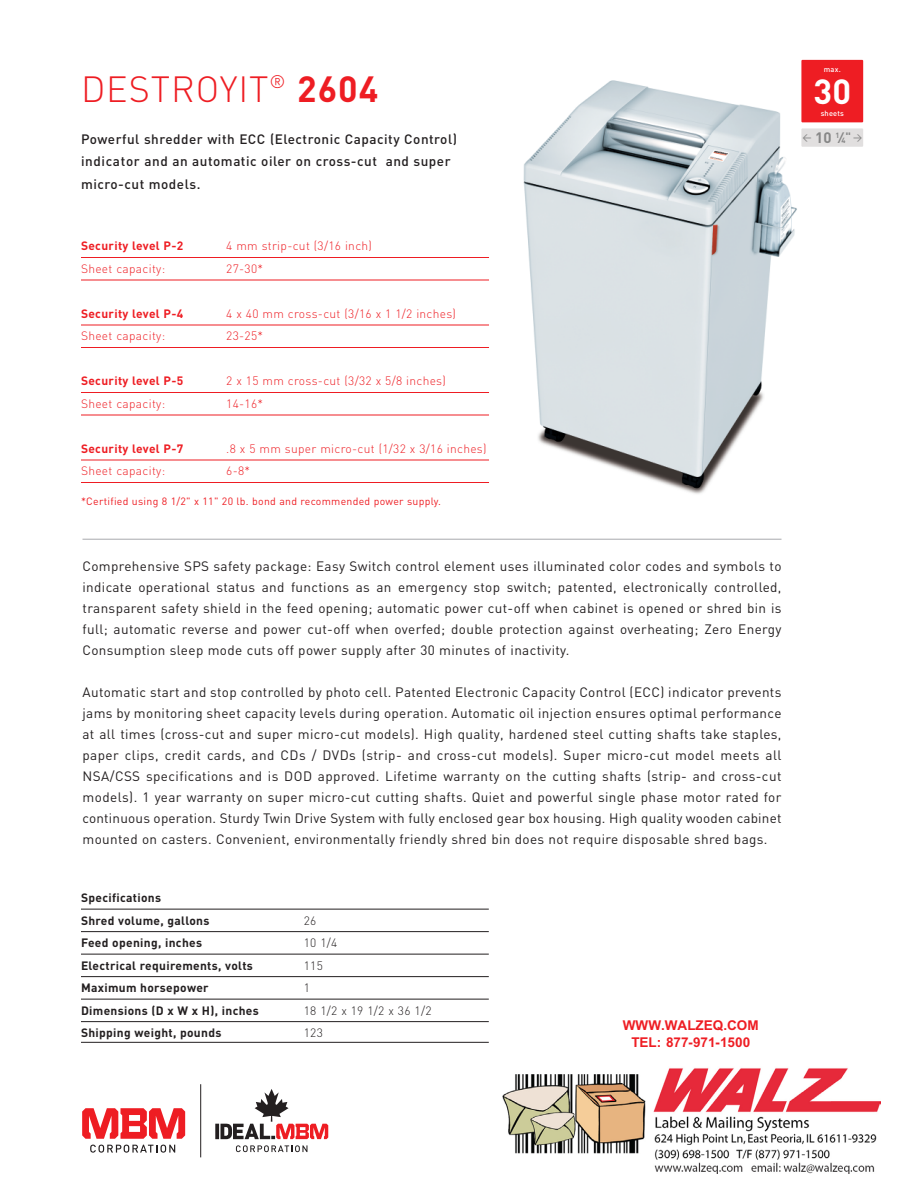
<style>
.page{position:relative;width:918px;height:1188px;background:#fff}
.page>*{position:absolute;margin:0;border:0;box-sizing:border-box;transform-origin:0 0}
.t1{font:300 36px "DIN";letter-spacing:.025em;color:#ee1d23}
.t2{font:700 34.5px "DIN";color:#fff}
.t3{font:700 15px "DIN";color:#878787}
.t4{font:13.5px/21px "DIN";letter-spacing:.025em;color:#231f20;text-align:justify}
.t5{font:500 13.5px/22.5px "DIN";letter-spacing:.035em;color:#231f20}
.t6{font:700 13.5px/16.6px "Arial";color:#ee1d23;text-align:center}
.t7{font:300 12px "DIN";letter-spacing:.025em;color:#ee1d23}
.t8{font:700 12px/22.5px "DIN";letter-spacing:.025em;color:#231f20}
.t9{font:700 12px "DIN";letter-spacing:.025em;color:#ee1d23}
.t10{font:300 12px "DIN";letter-spacing:.025em;color:#231f20}
.t11{font:10.5px "DIN";letter-spacing:.025em;color:#ee1d23}
.t12{font:500 7.5px "DIN";letter-spacing:.025em;color:#fff}
.s1{font-weight:700}
.s2{font-family:"DIN Cond Regular Expert";font-weight:400}
.s3{font-size:7.5px}
.s4{font-size:12px}
</style>
<div class="page">
<img style="left:523px;top:80px;width:280px;height:414px">
<hr style="left:81px;top:257px;width:408px;height:1px;background:#ee1d23">
<hr style="left:81px;top:280px;width:408px;height:1px;background:#ee1d23">
<hr style="left:81px;top:325px;width:408px;height:1px;background:#ee1d23">
<hr style="left:81px;top:347px;width:408px;height:1px;background:#ee1d23">
<hr style="left:81px;top:392px;width:408px;height:1px;background:#ee1d23">
<hr style="left:81px;top:415px;width:408px;height:1px;background:#ee1d23">
<hr style="left:81px;top:460px;width:408px;height:1px;background:#ee1d23">
<hr style="left:81px;top:482px;width:408px;height:1px;background:#ee1d23">
<hr style="left:82px;top:539px;width:700px;height:1px;background:#a8a9ad">
<hr style="left:81px;top:909px;width:408px;height:1px;background:#231f20">
<hr style="left:81px;top:931px;width:408px;height:1px;background:#231f20">
<hr style="left:81px;top:954px;width:408px;height:1px;background:#231f20">
<hr style="left:81px;top:976px;width:408px;height:1px;background:#231f20">
<hr style="left:81px;top:999px;width:408px;height:1px;background:#231f20">
<hr style="left:81px;top:1021px;width:408px;height:1px;background:#231f20">
<hr style="left:81px;top:1042px;width:408px;height:1px;background:#231f20">
<svg style="left:90px;top:1145px;width:85px;height:8px"></svg>
<svg style="left:82px;top:1108px;width:103px;height:31px"></svg>
<svg style="left:236px;top:1145px;width:71px;height:7px"></svg>
<svg style="left:215px;top:1124px;width:4px;height:15px"></svg>
<svg style="left:220px;top:1089px;width:108px;height:50px"></svg>
<hr style="left:200px;top:1084px;width:1px;height:73px;background:#231f20">
<div style="left:801px;top:60px;width:62px;height:62px;background:#ee1d23"></div>
<div style="left:801px;top:128px;width:62px;height:19px;background:#e1dfdf"></div>
<img style="left:502px;top:1068px;width:378px;height:106px">
<h1 class="t1" style="left:81px;top:68px;width:299px">DESTROYIT<sup>®</sup> <span class="s1">2604</span></h1>
<p class="t5" style="left:81px;top:127px;width:378px">Powerful shredder with ECC (Electronic Capacity Control) indicator and an automatic oiler on cross-cut and super micro-cut models.</p>
<p class="t9" style="left:81px;top:239px;width:104px">Security level P-2</p>
<p class="t7" style="left:226px;top:239px;width:147px">4 mm strip-cut (3/16 inch)</p>
<p class="t7" style="left:81px;top:261px;width:86px">Sheet capacity:</p>
<p class="t7" style="left:226px;top:261px;width:38px">27-30*</p>
<p class="t9" style="left:81px;top:306px;width:104px">Security level P-4</p>
<p class="t7" style="left:226px;top:306px;width:231px">4 x 40 mm cross-cut (3/16 x 1 1/2 inches)</p>
<p class="t7" style="left:81px;top:329px;width:86px">Sheet capacity:</p>
<p class="t7" style="left:226px;top:329px;width:38px">23-25*</p>
<p class="t9" style="left:81px;top:374px;width:104px">Security level P-5</p>
<p class="t7" style="left:226px;top:374px;width:221px">2 x 15 mm cross-cut (3/32 x 5/8 inches)</p>
<p class="t7" style="left:81px;top:396px;width:86px">Sheet capacity:</p>
<p class="t7" style="left:226px;top:396px;width:38px">14-16*</p>
<p class="t9" style="left:81px;top:441px;width:104px">Security level P-7</p>
<p class="t7" style="left:226px;top:441px;width:262px">.8 x 5 mm super micro-cut (1/32 x 3/16 inches)</p>
<p class="t7" style="left:81px;top:464px;width:86px">Sheet capacity:</p>
<p class="t7" style="left:226px;top:464px;width:25px">6-8*</p>
<p class="t11" style="left:81px;top:495px;width:361px">*Certified using 8 1/2" x 11" 20 lb. bond and recommended power supply.</p>
<p class="t4" style="left:82px;top:555px;width:700px">Comprehensive SPS safety package: Easy Switch control element uses illuminated color codes and symbols to indicate operational status and functions as an emergency stop switch; patented, electronically controlled, transparent safety shield in the feed opening; automatic power cut-off when cabinet is opened or shred bin is full; automatic reverse and power cut-off when overfed; double protection against overheating; Zero Energy Consumption sleep mode cuts off power supply after 30 minutes of inactivity.</p>
<p class="t4" style="left:82px;top:681px;width:701px">Automatic start and stop controlled by photo cell. Patented Electronic Capacity Control (ECC) indicator prevents jams by monitoring sheet capacity levels during operation. Automatic oil injection ensures optimal performance at all times (cross-cut and super micro-cut models). High quality, hardened steel cutting shafts take staples, paper clips, credit cards, and CDs / DVDs (strip- and cross-cut models). Super micro-cut model meets all NSA/CSS specifications and is DOD approved. Lifetime warranty on the cutting shafts (strip- and cross-cut models). 1 year warranty on super micro-cut cutting shafts. Quiet and powerful single phase motor rated for continuous operation. Sturdy Twin Drive System with fully enclosed gear box housing. High quality wooden cabinet mounted on casters. Convenient, environmentally friendly shred bin does not require disposable shred bags.</p>
<p class="t8" style="left:81px;top:886px;width:130px">Specifications<br>Shred volume, gallons</p>
<p class="t10" style="left:304px;top:913px;width:14px">26</p>
<p class="t8" style="left:81px;top:931px;width:123px">Feed opening, inches</p>
<p class="t10" style="left:304px;top:936px;width:35px">10 1/4</p>
<p class="t8" style="left:81px;top:954px;width:173px">Electrical requirements, volts</p>
<p class="t10" style="left:304px;top:958px;width:21px">115</p>
<p class="t8" style="left:81px;top:976px;width:129px">Maximum horsepower</p>
<p class="t10" style="left:304px;top:981px;width:8px">1</p>
<p class="t8" style="left:81px;top:999px;width:179px">Dimensions (D x W x H), inches</p>
<p class="t10" style="left:304px;top:1003px;width:129px">18 1/2 x 19 1/2 x 36 1/2</p>
<p class="t8" style="left:81px;top:1021px;width:142px">Shipping weight, pounds</p>
<p class="t10" style="left:304px;top:1026px;width:21px">123</p>
<p class="t6" style="left:623px;top:1017px;width:137px">WWW.WALZEQ.COM<br>TEL: 877-971-1500</p>
<p class="t12" style="left:824px;top:65px;width:19px">max.</p>
<h2 class="t2" style="left:814px;top:71px;width:39px">30</h2>
<p class="t12" style="left:821px;top:109px;width:25px">sheets</p>
<p class="t3" style="left:803px;top:129px;width:61px"><span class="s2">v</span> 10 <sup>1</sup>⁄<span class="s3">4</span><span class="s4">"</span><span class="s2">w</span></p>
</div>
